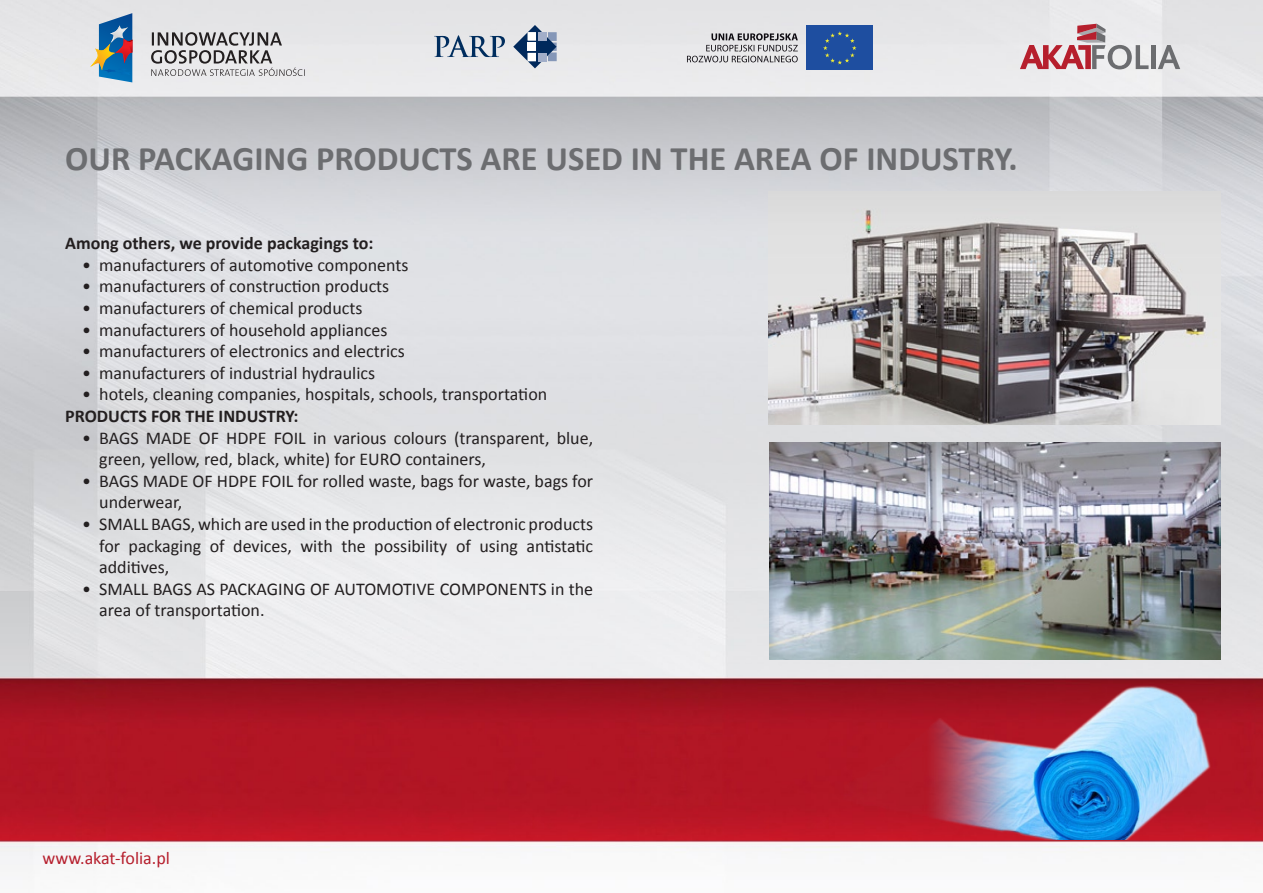
<style>
.page{position:relative;width:1263px;height:893px;background:#fff}
.page>*{position:absolute;margin:0;border:0;box-sizing:border-box;transform-origin:0 0}
.t1{font:700 34.5px "Calibri";color:#6c6d70}
.t2{font:18px/21.6px "Calibri";color:#231f20}
.t3{font:700 18px "Calibri";color:#231f20}
.t4{font:18px "Calibri";color:#b61f2d}
</style>
<div class="page">
<img style="left:0;top:0;width:1263px;height:865px">
<svg style="left:513px;top:25px;width:44px;height:43px;background:#94a3b9"></svg>
<svg style="left:434px;top:35px;width:71px;height:22px;background:#9baabb"></svg>
<svg style="left:151px;top:32px;width:154px;height:44px;background:#bab9bb"></svg>
<svg style="left:90px;top:13px;width:42px;height:69px;background:#6b8da9"></svg>
<svg style="left:687px;top:33px;width:111px;height:29px;background:#b7b7b9"></svg>
<div style="left:807px;top:26px;width:66px;height:44px;background:#1e4ea0"></div>
<svg style="left:823px;top:31px;width:33px;height:34px"></svg>
<hr style="left:1151px;top:45px;width:4px;height:24px;background:#6c6d70">
<svg style="left:1158px;top:45px;width:22px;height:24px"></svg>
<svg style="left:1020px;top:24px;width:128px;height:45px;background:#cfb0b5"></svg>
<img style="left:770px;top:443px;width:450px;height:217px">
<img style="left:769px;top:191px;width:451px;height:233px">
<img style="left:843px;top:679px;width:377px;height:161px">
<h1 class="t1" style="left:65px;top:138px;width:954px">OUR PACKAGING PRODUCTS ARE USED IN THE AREA OF INDUSTRY.</h1>
<p class="t3" style="left:65px;top:232px;width:310px">Among others, we provide packagings to:</p>
<p class="t2" style="left:82px;top:253px;width:328px">• manufacturers of automotive components</p>
<p class="t2" style="left:82px;top:275px;width:309px">• manufacturers of construction products</p>
<p class="t2" style="left:82px;top:296px;width:282px">• manufacturers of chemical products</p>
<p class="t2" style="left:82px;top:318px;width:307px">• manufacturers of household appliances</p>
<p class="t2" style="left:82px;top:339px;width:324px">• manufacturers of electronics and electrics</p>
<p class="t2" style="left:82px;top:361px;width:294px">• manufacturers of industrial hydraulics</p>
<p class="t2" style="left:82px;top:383px;width:467px">• hotels, cleaning companies, hospitals, schools, transportation</p>
<p class="t3" style="left:65px;top:405px;width:235px">PRODUCTS FOR THE INDUSTRY:</p>
<p class="t2" style="left:99px;top:426px;width:495px;text-indent:-17px">• BAGS MADE OF HDPE FOIL in various colours (transparent, blue, green, yellow, red, black, white) for EURO containers,</p>
<p class="t2" style="left:99px;top:469px;width:495px;text-indent:-17px">• BAGS MADE OF HDPE FOIL for rolled waste, bags for waste, bags for underwear,</p>
<p class="t2" style="left:99px;top:512px;width:495px;text-align:justify;text-indent:-17px">• SMALL BAGS, which are used in the production of electronic products for packaging of devices, with the possibility of using antistatic additives,</p>
<p class="t2" style="left:99px;top:577px;width:495px;text-indent:-17px">• SMALL BAGS AS PACKAGING OF AUTOMOTIVE COMPONENTS in the area of transportation.</p>
<p class="t4" style="left:43px;top:847px;width:129px">www.akat-folia.pl</p>
</div>
